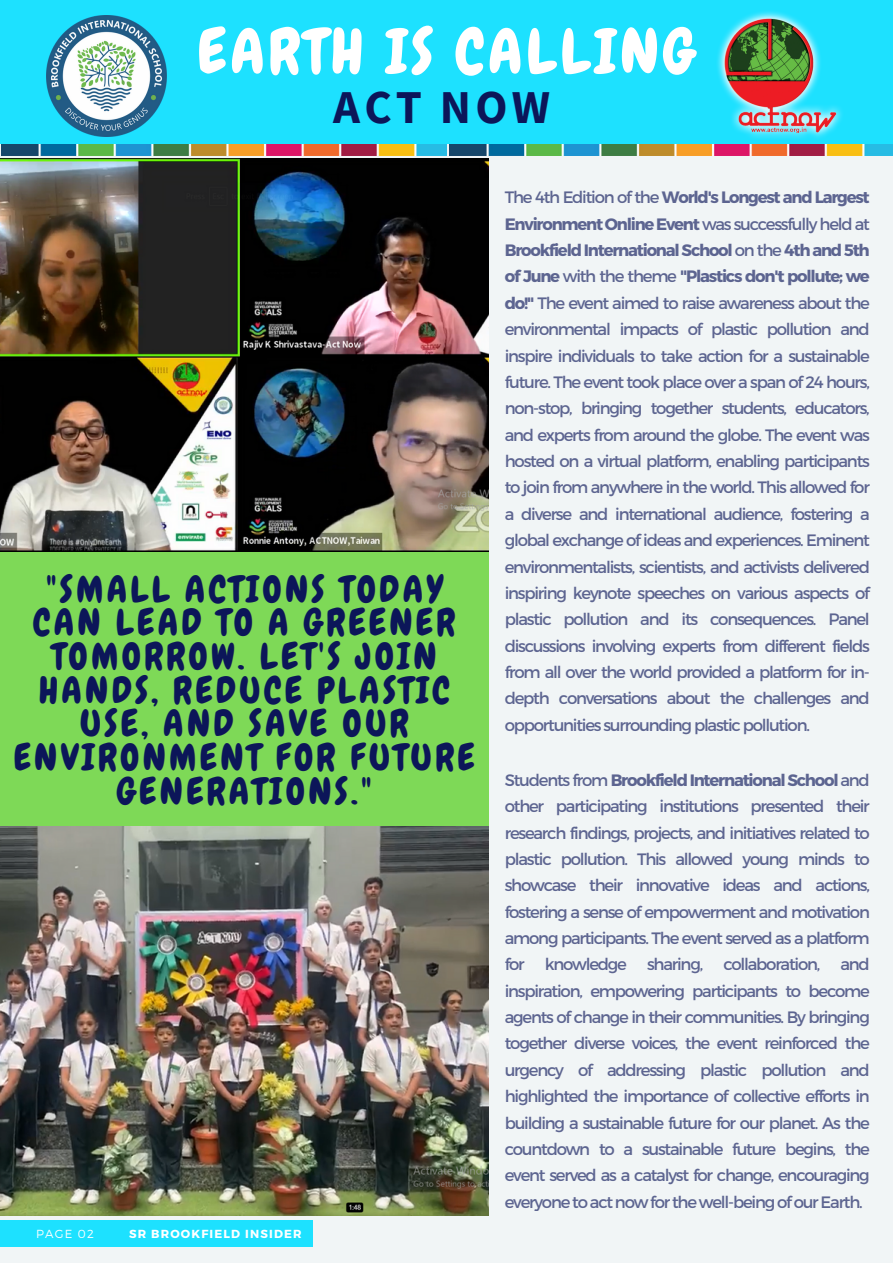
<style>
.page{position:relative;width:893px;height:1264px;background:#fff}
.page>*{position:absolute;margin:0;border:0;box-sizing:border-box;transform-origin:0 0}
.t1{font:61.95px "Chewy";letter-spacing:.06em;color:#fff}
.t2{font:700 46.95px "Source Sans Pro";letter-spacing:.09em;color:#0c1659}
.t3{font:36.75px/33.8px "Chewy";letter-spacing:.09em;color:#0c1659;text-align:center}
.t4{font:16.5px/26.4px "Montserrat";letter-spacing:-.075em;color:#0c1659;text-align:justify}
.t5{font:700 11.7px "Montserrat";letter-spacing:.1em;color:#fff}
.t6{font:300 11.7px "Montserrat";letter-spacing:.1em;color:#fff}
.s1{font-weight:700}
</style>
<div class="page">
<div style="left:0;top:0;width:892px;height:1262px;background:#f1f5f6"></div>
<img style="left:0;top:158px;width:488px;height:394px">
<div style="left:0;top:0;width:892px;height:144px;background:#1de1ff"></div>
<img style="left:0;top:825px;width:489px;height:390px">
<div style="left:0;top:552px;width:488px;height:273px;background:#7ed957"></div>
<img style="left:1px;top:144px;width:445px;height:12px">
<img style="left:449px;top:144px;width:443px;height:12px">
<img style="left:46px;top:16px;width:120px;height:120px">
<img style="left:706px;top:11px;width:147px;height:139px">
<div style="left:0;top:1220px;width:313px;height:27px;background:#1de1ff"></div>
<p class="t1" style="left:197px;top:12px;width:499px">EARTH IS CALLING</p>
<p class="t2" style="left:333px;top:77px;width:218px">ACT NOW</p>
<p class="t3" style="left:14px;top:572px;width:462px">"SMALL ACTIONS TODAY<br>CAN LEAD TO A GREENER<br>TOMORROW. LET'S JOIN<br>HANDS, REDUCE PLASTIC<br>USE, AND SAVE OUR<br>ENVIRONMENT FOR FUTURE<br>GENERATIONS."</p>
<p class="t6" style="left:36px;top:1225px;width:59px">PAGE 02</p>
<p class="t5" style="left:129px;top:1225px;width:174px">SR BROOKFIELD INSIDER</p>
<p class="t4" style="left:504px;top:183px;width:366px">The 4th Edition of the <span class="s1">World's Longest and Largest Environment Online Event</span> was successfully held at <span class="s1">Brookfield International School</span> on the <span class="s1">4th and 5th of June</span> with the theme <span class="s1">"Plastics don't pollute; we do!"</span> The event aimed to raise awareness about the environmental impacts of plastic pollution and inspire individuals to take action for a sustainable future. The event took place over a span of 24 hours, non-stop, bringing together students, educators, and experts from around the globe. The event was hosted on a virtual platform, enabling participants to join from anywhere in the world. This allowed for a diverse and international audience, fostering a global exchange of ideas and experiences. Eminent environmentalists, scientists, and activists delivered inspiring keynote speeches on various aspects of plastic pollution and its consequences. Panel discussions involving experts from different fields from all over the world provided a platform for in&shy;depth conversations about the challenges and opportunities surrounding plastic pollution.</p>
<p class="t4" style="left:504px;top:766px;width:366px">Students from <span class="s1">Brookfield International School</span> and other participating institutions presented their research findings, projects, and initiatives related to plastic pollution. This allowed young minds to showcase their innovative ideas and actions, fostering a sense of empowerment and motivation among participants. The event served as a platform for knowledge sharing, collaboration, and inspiration, empowering participants to become agents of change in their communities. By bringing together diverse voices, the event reinforced the urgency of addressing plastic pollution and highlighted the importance of collective efforts in building a sustainable future for our planet. As the countdown to a sustainable future begins, the event served as a catalyst for change, encouraging everyone to act now for the well-being of our Earth.</p>
</div>
